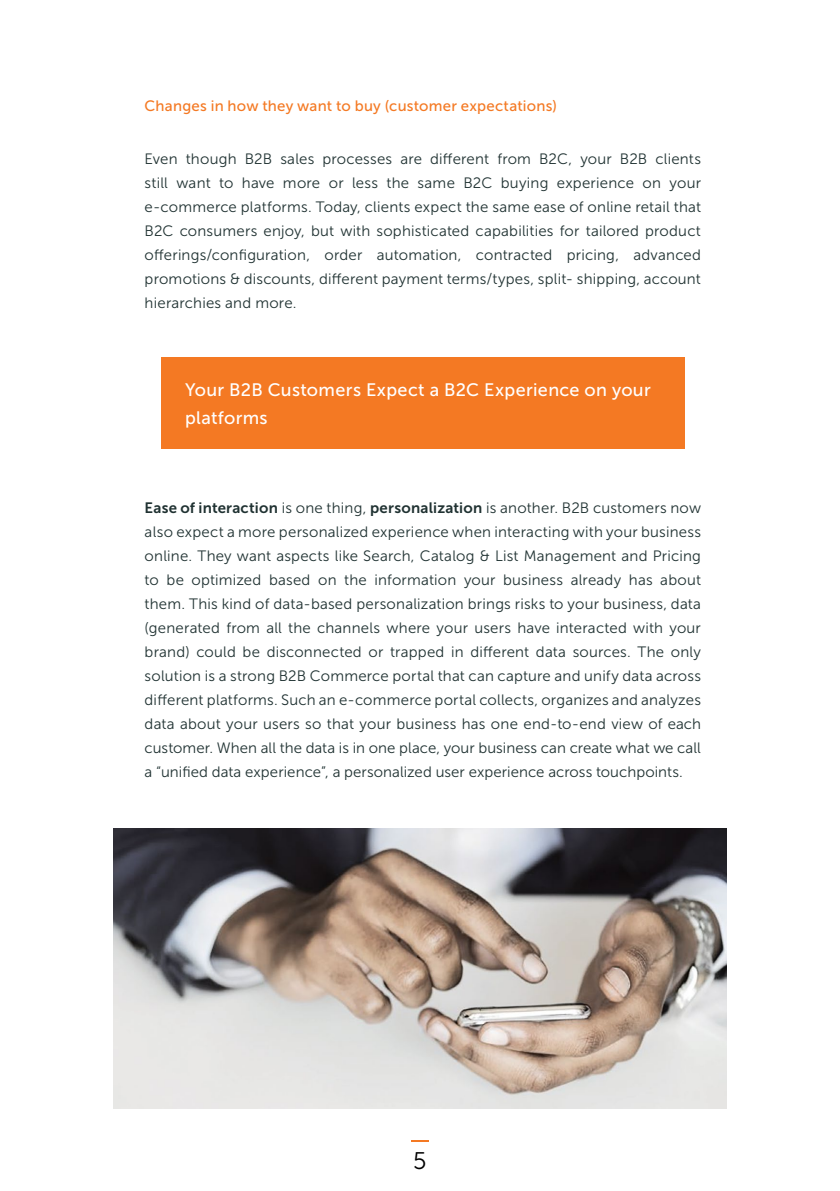
<style>
.page{position:relative;width:840px;height:1191px;background:#fff}
.page>*{position:absolute;margin:0;border:0;box-sizing:border-box;transform-origin:0 0}
.t1{font:24px "Museo Sans 300";color:#000}
.t2{font:18px/28px "Museo Sans 500";letter-spacing:.02em;color:#fff}
.t3{font:15px/24px "Museo Sans 300";letter-spacing:.01em;color:#203232;text-align:justify}
.t4{font:15px "Museo Sans 500";letter-spacing:.015em;color:#f47923}
.s1{font-family:"Museo Sans 700"}
</style>
<div class="page">
<svg style="left:411px;top:1140px;width:17px;height:1px"></svg>
<div style="left:161px;top:358px;width:523px;height:91px;background:#f47923"></div>
<img style="left:113px;top:828px;width:613px;height:280px">
<p class="t4" style="left:144px;top:98px;width:413px">Changes in how they want to buy (customer expectations)</p>
<p class="t3" style="left:144px;top:147px;width:557px">Even though B2B sales processes are different from B2C, your B2B clients still want to have more or less the same B2C buying experience on your e-commerce platforms. Today, clients expect the same ease of online retail that B2C consumers enjoy, but with sophisticated capabilities for tailored product offerings/configuration, order automation, contracted pricing, advanced promotions &amp; discounts, different payment terms/types, split- shipping, account hierarchies and more.</p>
<p class="t2" style="left:185px;top:375px;width:467px">Your B2B Customers Expect a B2C Experience on your platforms</p>
<p class="t3" style="left:144px;top:496px;width:557px"><span class="s1">Ease of interaction</span> is one thing, <span class="s1">personalization</span> is another. B2B customers now also expect a more personalized experience when interacting with your business online. They want aspects like Search, Catalog &amp; List Management and Pricing to be optimized based on the information your business already has about them. This kind of data-based personalization brings risks to your business, data (generated from all the channels where your users have interacted with your brand) could be disconnected or trapped in different data sources. The only solution is a strong B2B Commerce portal that can capture and unify data across different platforms. Such an e-commerce portal collects, organizes and analyzes data about your users so that your business has one end-to-end view of each customer. When all the data is in one place, your business can create what we call a “unified data experience”, a personalized user experience across touchpoints.</p>
<h1 class="t1" style="left:413px;top:1148px;width:15px">5</h1>
</div>
